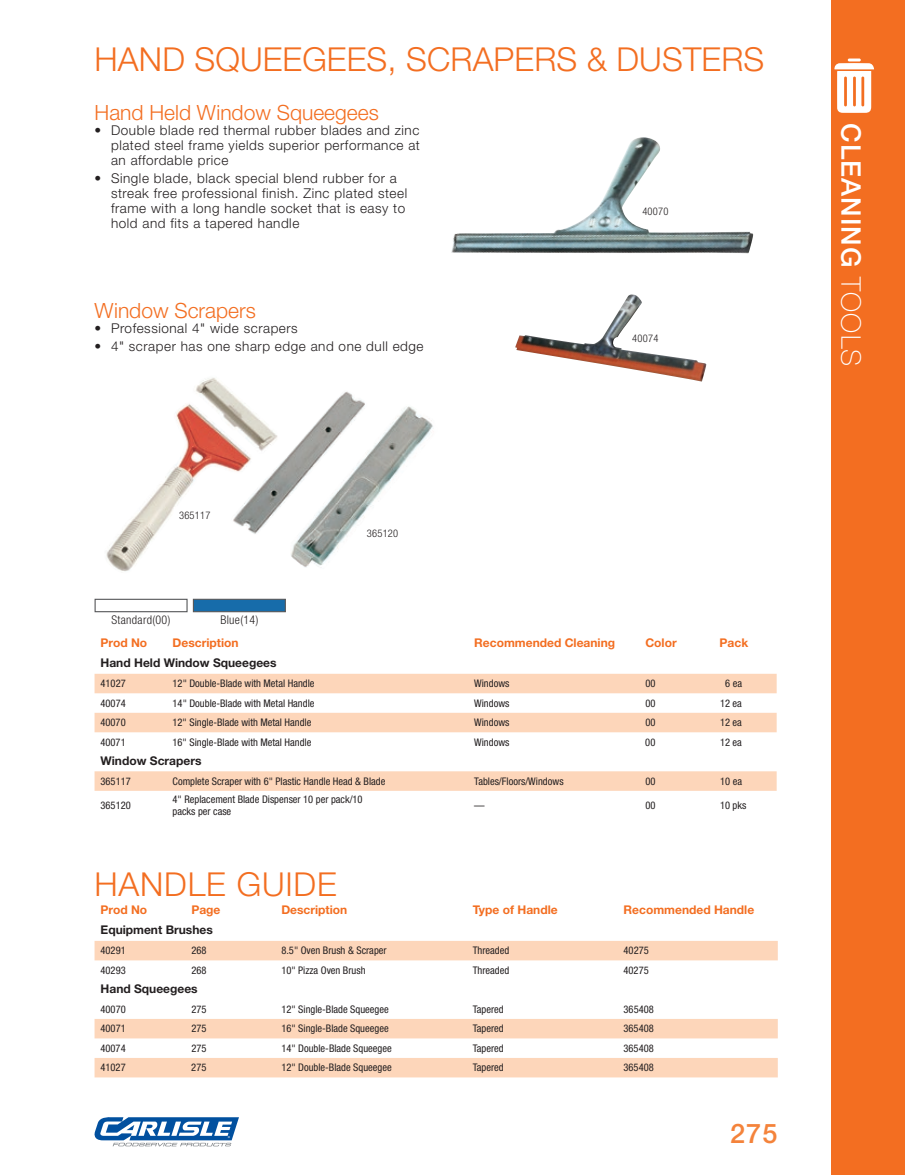
<style>
.page{position:relative;width:905px;height:1175px;background:#fff}
.page>*{position:absolute;margin:0;border:0;box-sizing:border-box;transform-origin:0 0}
.t1{font:300 33px "Helvetica Neue LT Std";letter-spacing:.005em;color:#f36e21}
.t2{font:300 33px "Helvetica Neue LT Std";letter-spacing:.025em;color:#f36e21}
.t3{font:500 27px "Helvetica Neue LT Std";letter-spacing:.04em;color:#fff}
.t4{font:500 27px "Helvetica Neue LT Std";color:#f4833b}
.t5{font:300 21px "Helvetica Neue LT Std";color:#f36e21}
.t6{font:300 13.5px/15px "Helvetica Neue LT Std";letter-spacing:.04em;color:#231f20;text-align:justify}
.t7{font:700 12px "Helvetica Neue LT Std";color:#f36e21}
.t8{font:700 12px "Helvetica Neue LT Std";color:#231f20}
.t9{font:300 condensed 12px "Helvetica Neue LT Std";letter-spacing:.03em;color:#231f20}
.t10{font:condensed 10.5px/12px "Helvetica Neue LT Std";color:#231f20}
.t11{font:300 condensed 10.5px "Helvetica Neue LT Std";letter-spacing:.025em;color:#231f20}
.s1{font-weight:100}
</style>
<div class="page">
<div style="left:831px;top:0;width:73px;height:1174px;background:#f36e21"></div>
<svg style="left:834px;top:59px;width:40px;height:54px"></svg>
<svg style="left:94px;top:1117px;width:145px;height:29px"></svg>
<img style="left:515px;top:294px;width:191px;height:87px">
<svg style="left:94px;top:674px;width:682px;height:116px"></svg>
<img style="left:451px;top:137px;width:302px;height:116px">
<img style="left:231px;top:391px;width:124px;height:143px">
<img style="left:176px;top:378px;width:104px;height:75px">
<div style="left:94px;top:598px;width:94px;height:14px;background:#fff;border:1px solid #57585a"></div>
<div style="left:193px;top:598px;width:93px;height:14px;background:#176caa;border:1px solid #57585a"></div>
<svg style="left:94px;top:941px;width:683px;height:136px"></svg>
<h1 class="t1" style="left:94px;top:39px;width:671px">HAND SQUEEGEES, SCRAPERS &amp; DUSTERS</h1>
<h3 class="t5" style="left:94px;top:100px;width:286px">Hand Held Window Squeegees</h3>
<p class="t6" style="left:111px;top:122px;width:310px;text-indent:-16px">• Double blade red thermal rubber blades and zinc plated steel frame yields superior performance at an affordable price</p>
<p class="t6" style="left:111px;top:170px;width:298px;text-align:left;text-indent:-16px">• Single blade, black special blend rubber for a streak free professional finish. Zinc plated steel frame with a long handle socket that is easy to hold and fits a tapered handle</p>
<h3 class="t5" style="left:94px;top:298px;width:163px">Window Scrapers</h3>
<p class="t6" style="left:94px;top:320px;width:205px">• Professional 4" wide scrapers</p>
<p class="t6" style="left:94px;top:338px;width:330px">• 4" scraper has one sharp edge and one dull edge</p>
<p class="t11" style="left:179px;top:509px;width:33px">365117</p>
<p class="t9" style="left:111px;top:612px;width:61px">Standard(00)</p>
<p class="t9" style="left:220px;top:612px;width:40px">Blue(14)</p>
<p class="t11" style="left:367px;top:527px;width:33px">365120</p>
<p class="t11" style="left:642px;top:206px;width:28px">40070</p>
<p class="t11" style="left:632px;top:332px;width:28px">40074</p>
<p class="t7" style="left:100px;top:635px;width:48px">Prod No</p>
<p class="t7" style="left:172px;top:635px;width:67px">Description</p>
<p class="t7" style="left:474px;top:635px;width:142px">Recommended Cleaning</p>
<p class="t7" style="left:645px;top:635px;width:33px">Color</p>
<p class="t7" style="left:719px;top:635px;width:30px">Pack</p>
<p class="t8" style="left:100px;top:655px;width:177px">Hand Held Window Squeegees</p>
<p class="t10" style="left:100px;top:677px;width:27px">41027</p>
<p class="t10" style="left:172px;top:677px;width:143px">12" Double-Blade with Metal Handle</p>
<p class="t10" style="left:474px;top:677px;width:37px">Windows</p>
<p class="t10" style="left:645px;top:677px;width:12px">00</p>
<p class="t10" style="left:725px;top:677px;width:18px">6 ea</p>
<p class="t10" style="left:100px;top:697px;width:27px">40074</p>
<p class="t10" style="left:172px;top:697px;width:143px">14" Double-Blade with Metal Handle</p>
<p class="t10" style="left:474px;top:697px;width:37px">Windows</p>
<p class="t10" style="left:645px;top:697px;width:12px">00</p>
<p class="t10" style="left:720px;top:697px;width:23px">12 ea</p>
<p class="t10" style="left:100px;top:716px;width:27px">40070</p>
<p class="t10" style="left:172px;top:716px;width:140px">12" Single-Blade with Metal Handle</p>
<p class="t10" style="left:474px;top:716px;width:37px">Windows</p>
<p class="t10" style="left:645px;top:716px;width:12px">00</p>
<p class="t10" style="left:720px;top:716px;width:23px">12 ea</p>
<p class="t10" style="left:100px;top:736px;width:27px">40071</p>
<p class="t10" style="left:172px;top:736px;width:140px">16" Single-Blade with Metal Handle</p>
<p class="t10" style="left:474px;top:736px;width:37px">Windows</p>
<p class="t10" style="left:645px;top:736px;width:12px">00</p>
<p class="t10" style="left:720px;top:736px;width:23px">12 ea</p>
<p class="t8" style="left:100px;top:753px;width:102px">Window Scrapers</p>
<p class="t10" style="left:100px;top:775px;width:32px">365117</p>
<p class="t10" style="left:172px;top:775px;width:214px">Complete Scraper with 6" Plastic Handle Head &amp; Blade</p>
<p class="t10" style="left:474px;top:775px;width:91px">Tables/Floors/Windows</p>
<p class="t10" style="left:645px;top:775px;width:12px">00</p>
<p class="t10" style="left:720px;top:775px;width:23px">10 ea</p>
<p class="t10" style="left:100px;top:799px;width:32px">365120</p>
<p class="t10" style="left:172px;top:793px;width:191px">4" Replacement Blade Dispenser 10 per pack/10 packs per case</p>
<p class="t10" style="left:474px;top:799px;width:12px">—</p>
<p class="t10" style="left:645px;top:799px;width:12px">00</p>
<p class="t10" style="left:720px;top:799px;width:28px">10 pks</p>
<h1 class="t2" style="left:94px;top:864px;width:243px">HANDLE GUIDE</h1>
<p class="t7" style="left:100px;top:902px;width:48px">Prod No</p>
<p class="t7" style="left:191px;top:902px;width:31px">Page</p>
<p class="t7" style="left:281px;top:902px;width:67px">Description</p>
<p class="t7" style="left:472px;top:902px;width:86px">Type of Handle</p>
<p class="t7" style="left:623px;top:902px;width:132px">Recommended Handle</p>
<p class="t8" style="left:100px;top:922px;width:114px">Equipment Brushes</p>
<p class="t10" style="left:100px;top:944px;width:27px">40291</p>
<p class="t10" style="left:191px;top:944px;width:17px">268</p>
<p class="t10" style="left:281px;top:944px;width:107px">8.5" Oven Brush &amp; Scraper</p>
<p class="t10" style="left:472px;top:944px;width:38px">Threaded</p>
<p class="t10" style="left:623px;top:944px;width:27px">40275</p>
<p class="t10" style="left:100px;top:964px;width:27px">40293</p>
<p class="t10" style="left:191px;top:964px;width:17px">268</p>
<p class="t10" style="left:281px;top:964px;width:86px">10" Pizza Oven Brush</p>
<p class="t10" style="left:472px;top:964px;width:38px">Threaded</p>
<p class="t10" style="left:623px;top:964px;width:27px">40275</p>
<p class="t8" style="left:100px;top:981px;width:99px">Hand Squeegees</p>
<p class="t10" style="left:100px;top:1003px;width:27px">40070</p>
<p class="t10" style="left:191px;top:1003px;width:17px">275</p>
<p class="t10" style="left:281px;top:1003px;width:109px">12" Single-Blade Squeegee</p>
<p class="t10" style="left:472px;top:1003px;width:33px">Tapered</p>
<p class="t10" style="left:623px;top:1003px;width:32px">365408</p>
<p class="t10" style="left:100px;top:1022px;width:27px">40071</p>
<p class="t10" style="left:191px;top:1022px;width:17px">275</p>
<p class="t10" style="left:281px;top:1022px;width:109px">16" Single-Blade Squeegee</p>
<p class="t10" style="left:472px;top:1022px;width:33px">Tapered</p>
<p class="t10" style="left:623px;top:1022px;width:32px">365408</p>
<p class="t10" style="left:100px;top:1042px;width:27px">40074</p>
<p class="t10" style="left:191px;top:1042px;width:17px">275</p>
<p class="t10" style="left:281px;top:1042px;width:112px">14" Double-Blade Squeegee</p>
<p class="t10" style="left:472px;top:1042px;width:33px">Tapered</p>
<p class="t10" style="left:623px;top:1042px;width:32px">365408</p>
<p class="t10" style="left:100px;top:1061px;width:27px">41027</p>
<p class="t10" style="left:191px;top:1061px;width:17px">275</p>
<p class="t10" style="left:281px;top:1061px;width:112px">12" Double-Blade Squeegee</p>
<p class="t10" style="left:472px;top:1061px;width:33px">Tapered</p>
<p class="t10" style="left:623px;top:1061px;width:32px">365408</p>
<h2 class="t4" style="left:730px;top:1117px;width:49px">275</h2>
<h2 class="t3" style="left:867px;top:123px;width:245px;rotate:90deg">CLEANING <span class="s1">TOOLS</span></h2>
</div>
